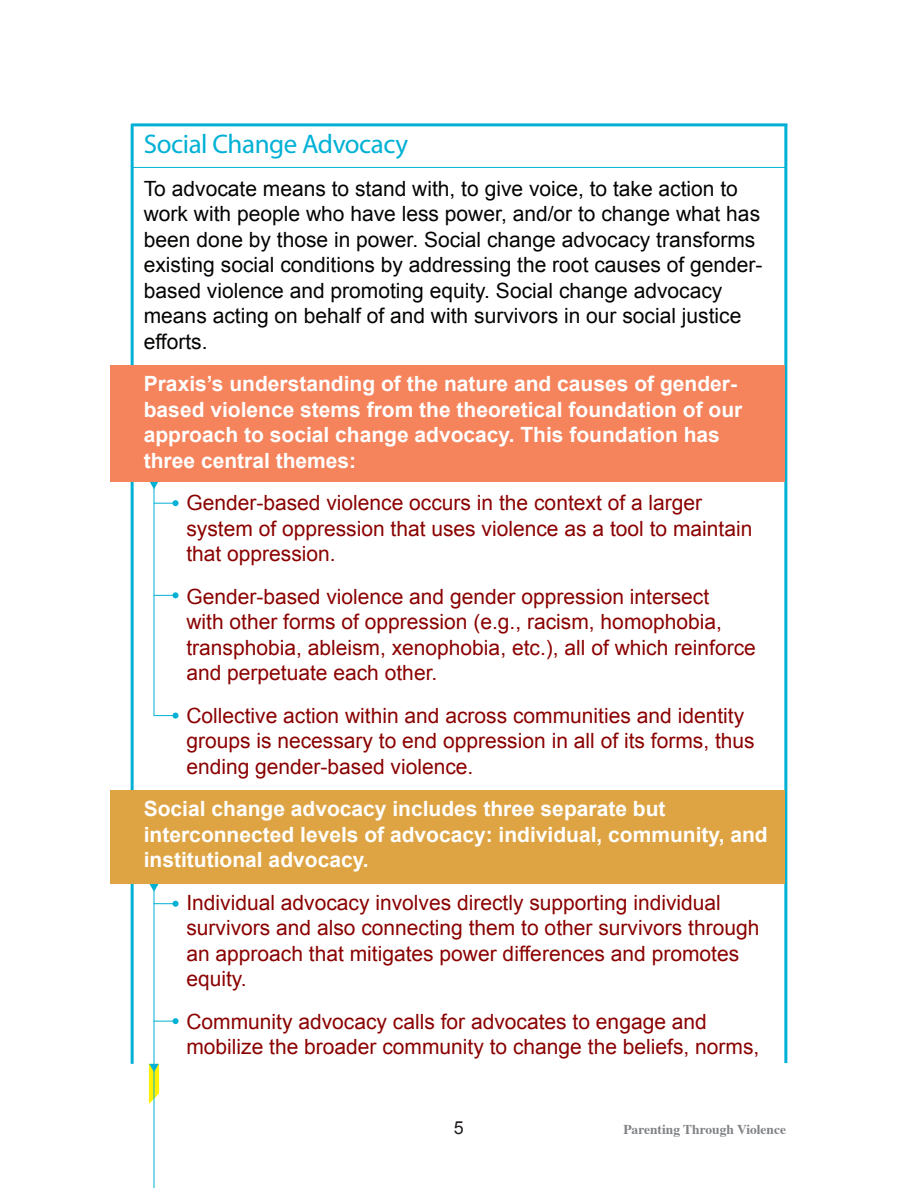
<style>
.page{position:relative;width:918px;height:1188px;background:#fff}
.page>*{position:absolute;margin:0;border:0;box-sizing:border-box;transform-origin:0 0}
.t1{font:27px "Myriad Pro";letter-spacing:-.015em;color:#00b1d5}
.t2{font:21px/25.5px "Arial";color:#8b0202}
.t3{font:21px/25.5px "Arial";color:#040503}
.t4{font:700 21px/25.5px "Arial";color:#fff}
.t5{font:18px "Arial";color:#231f20}
.t6{font:700 13.5px "Times";color:#808285}
</style>
<div class="page">
<svg style="left:149px;top:481px;width:10px;height:8px"></svg>
<hr style="left:154px;top:888px;width:1px;height:300px;background:#00b1d5">
<hr style="left:154px;top:485px;width:1px;height:231px;background:#00b1d5">
<svg style="left:154px;top:713px;width:25px;height:6px"></svg>
<svg style="left:154px;top:1018px;width:25px;height:6px"></svg>
<svg style="left:154px;top:592px;width:25px;height:6px"></svg>
<svg style="left:154px;top:901px;width:25px;height:6px"></svg>
<svg style="left:154px;top:500px;width:25px;height:6px"></svg>
<svg style="left:149px;top:883px;width:10px;height:9px"></svg>
<svg style="left:149px;top:1064px;width:10px;height:40px"></svg>
<hr style="left:0;top:0;width:1px;height:1188px;background:#e6e7e9">
<hr style="left:131px;top:124px;width:3px;height:940px;background:#00b1d5">
<hr style="left:131px;top:123px;width:656px;height:3px;background:#00b1d5">
<hr style="left:131px;top:167px;width:656px;height:1px;background:#00b1d5">
<hr style="left:784px;top:124px;width:3px;height:939px;background:#00b1d5">
<div style="left:110px;top:365px;width:674px;height:116px;background:#f5835c"></div>
<div style="left:110px;top:790px;width:674px;height:93px;background:#dea443"></div>
<p class="t1" style="left:144px;top:128px;width:266px">Social Change Advocacy</p>
<p class="t3" style="left:144px;top:176px;width:620px">To advocate means to stand with, to give voice, to take action to work with people who have less power, and/or to change what has been done by those in power. Social change advocacy transforms existing social conditions by addressing the root causes of gender&shy;based violence and promoting equity. Social change advocacy means acting on behalf of and with survivors in our social justice efforts.</p>
<p class="t4" style="left:144px;top:372px;width:600px">Praxis’s understanding of the nature and causes of gender&shy;based violence stems from the theoretical foundation of our approach to social change advocacy. This foundation has three central themes:</p>
<p class="t2" style="left:186px;top:490px;width:568px">Gender-based violence occurs in the context of a larger system of oppression that uses violence as a tool to maintain that oppression.</p>
<p class="t2" style="left:186px;top:584px;width:571px">Gender-based violence and gender oppression intersect<br>with other forms of oppression (e.g., racism, homophobia, transphobia, ableism, xenophobia, etc.), all of which reinforce and perpetuate each other.</p>
<p class="t2" style="left:186px;top:703px;width:570px">Collective action within and across communities and identity groups is necessary to end oppression in all of its forms, thus ending gender-based violence.</p>
<p class="t4" style="left:144px;top:797px;width:625px">Social change advocacy includes three separate but interconnected levels of advocacy: individual, community, and institutional advocacy.</p>
<p class="t2" style="left:186px;top:890px;width:575px">Individual advocacy involves directly supporting individual survivors and also connecting them to other survivors through an approach that mitigates power differences and promotes equity.</p>
<p class="t2" style="left:186px;top:1009px;width:575px">Community advocacy calls for advocates to engage and mobilize the broader community to change the beliefs, norms,</p>
<p class="t5" style="left:454px;top:1116px;width:12px">5</p>
<p class="t6" style="left:623px;top:1116px;width:164px">Parenting Through Violence</p>
</div>
